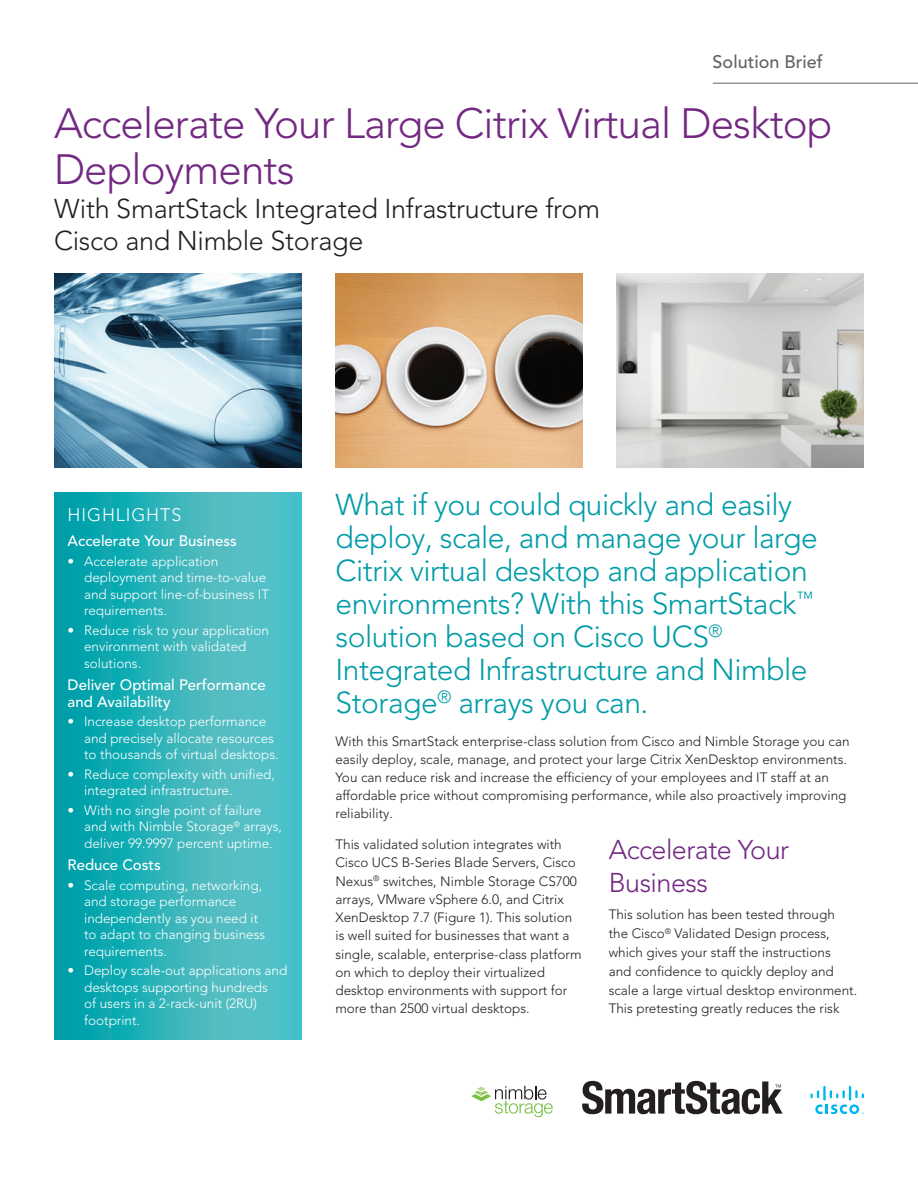
<style>
.page{position:relative;width:918px;height:1188px;background:#fff}
.page>*{position:absolute;margin:0;border:0;box-sizing:border-box;transform-origin:0 0}
.Solution_Brief_Title{font:300 42px/46.5px "Avenir LT Pro";letter-spacing:-.02em;color:#732982}
.Intro_Head{font:300 30px/33px "Avenir LT Pro";letter-spacing:-.015em;color:#009ca7}
.Solution_Brief_Sub_T{font:300 27px/31.5px "Avenir LT Pro";letter-spacing:-.01em;color:#231f20}
.Head_1{font:300 27px/32.2px "Avenir LT Pro";letter-spacing:-.02em;color:#732982}
.Subhead_1{font:500 18px "Avenir LT Pro";color:#636366}
.Sidebar_Title{font:300 18px "Avenir LT Pro";letter-spacing:.05em;color:#fff}
.Sidebar_Head_1{font:500 15px/16.5px "Avenir LT Pro";color:#fff}
.Body_1{font:300 13.5px/18.3px "Avenir LT Pro";color:#231f20}
.t1{font:300 13.5px/16.5px "Avenir LT Pro";color:#fff}
</style>
<div class="page">
<img style="left:54px;top:273px;width:247px;height:195px">
<img style="left:335px;top:273px;width:248px;height:195px">
<img style="left:617px;top:273px;width:247px;height:195px">
<hr style="left:713px;top:83px;width:205px;height:1px;background:#636366">
<svg style="left:54px;top:492px;width:247px;height:548px;background:#30b3ba"></svg>
<svg style="left:471px;top:1086px;width:82px;height:31px"></svg>
<svg style="left:582px;top:1081px;width:201px;height:33px"></svg>
<svg style="left:811px;top:1086px;width:53px;height:28px"></svg>
<p class="Subhead_1" style="left:713px;top:51px;width:112px">Solution Brief</p>
<p class="Solution_Brief_Title" style="left:54px;top:100px;width:780px">Accelerate Your Large Citrix Virtual Desktop<br>Deployments</p>
<p class="Solution_Brief_Sub_T" style="left:54px;top:193px;width:548px">With SmartStack Integrated Infrastructure from<br>Cisco and Nimble Storage</p>
<p class="Sidebar_Title" style="left:68px;top:504px;width:115px">HIGHLIGHTS</p>
<p class="Sidebar_Head_1" style="left:68px;top:533px;width:171px">Accelerate Your Business</p>
<p class="t1" style="left:84px;top:553px;width:187px;text-indent:-16px">• Accelerate application deployment and time-to-value and support line-of-business IT requirements.</p>
<p class="t1" style="left:84px;top:622px;width:186px;text-indent:-16px">• Reduce risk to your application environment with validated solutions.</p>
<p class="Sidebar_Head_1" style="left:68px;top:677px;width:200px">Deliver Optimal Performance and Availability</p>
<p class="t1" style="left:84px;top:713px;width:196px;text-indent:-16px">• Increase desktop performance and precisely allocate resources to thousands of virtual desktops.</p>
<p class="t1" style="left:84px;top:766px;width:192px;text-indent:-16px">• Reduce complexity with unified, integrated infrastructure.</p>
<p class="t1" style="left:84px;top:802px;width:199px;text-indent:-16px">• With no single point of failure and with Nimble Storage<sup>®</sup> arrays, deliver 99.9997 percent uptime.</p>
<p class="Sidebar_Head_1" style="left:68px;top:857px;width:95px">Reduce Costs</p>
<p class="t1" style="left:84px;top:877px;width:183px;text-indent:-16px">• Scale computing, networking, and storage performance independently as you need it to adapt to changing business requirements.</p>
<p class="t1" style="left:84px;top:962px;width:205px;text-indent:-16px">• Deploy scale-out applications and desktops supporting hundreds<br>of users in a 2-rack-unit (2RU) footprint.</p>
<p class="Intro_Head" style="left:335px;top:488px;width:484px">What if you could quickly and easily deploy, scale, and manage your large Citrix virtual desktop and application environments? With this SmartStack<sup>™ </sup>solution based on Cisco UCS<sup>® </sup>Integrated Infrastructure and Nimble Storage<sup>®</sup> arrays you can.</p>
<p class="Body_1" style="left:335px;top:732px;width:516px">With this SmartStack enterprise-class solution from Cisco and Nimble Storage you can easily deploy, scale, manage, and protect your large Citrix XenDesktop environments.<br>You can reduce risk and increase the efficiency of your employees and IT staff at an affordable price without compromising performance, while also proactively improving reliability.</p>
<p class="Body_1" style="left:335px;top:835px;width:248px">This validated solution integrates with Cisco UCS B-Series Blade Servers, Cisco Nexus<sup>®</sup> switches, Nimble Storage CS700 arrays, VMware vSphere 6.0, and Citrix XenDesktop 7.7 (Figure 1). This solution is well suited for businesses that want a single, scalable, enterprise-class platform on which to deploy their virtualized desktop environments with support for more than 2500 virtual desktops.</p>
<p class="Head_1" style="left:609px;top:834px;width:182px">Accelerate Your<br>Business</p>
<p class="Body_1" style="left:609px;top:905px;width:250px;line-height:18.8px">This solution has been tested through the Cisco<sup>®</sup> Validated Design process, which gives your staff the instructions<br>and confidence to quickly deploy and scale a large virtual desktop environment.<br>This pretesting greatly reduces the risk</p>
</div>
